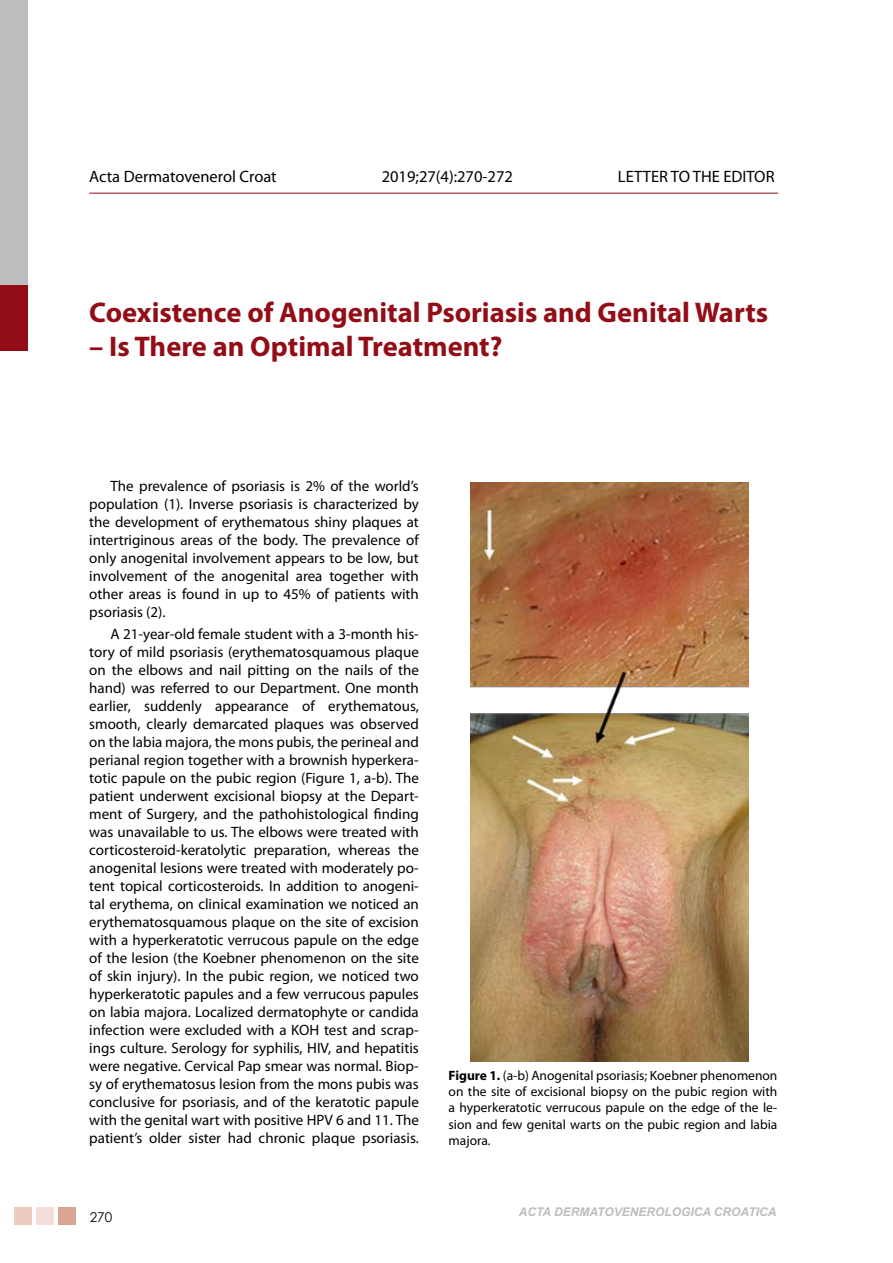
<style>
.page{position:relative;width:893px;height:1263px;background:#fff}
.page>*{position:absolute;margin:0;border:0;box-sizing:border-box;transform-origin:0 0}
.t1{font:700 28.5px "Myriad Pro";color:#930d17}
.t2{font:16.5px "Myriad Pro";color:#000}
.t3{font:15px/18px "Myriad Pro";color:#000;text-align:justify}
.t4{font:13.5px/16.2px "Myriad Pro";color:#000;text-align:justify}
.t5{font:13.5px "Century Gothic";color:#000}
.t6{font:italic 700 12px "Arial";color:#bcbdbe}
.s1{font-weight:700}
</style>
<div class="page">
<div style="left:0;top:0;width:28px;height:322px;background:#bcbdbe"></div>
<div style="left:0;top:285px;width:28px;height:66px;background:#930d17"></div>
<hr style="left:89px;top:193px;width:689px;height:1px;background:#930d17">
<div style="left:14px;top:1207px;width:18px;height:18px;background:#eacbbe"></div>
<div style="left:36px;top:1207px;width:18px;height:18px;background:#f3dfd7"></div>
<div style="left:59px;top:1207px;width:17px;height:18px;background:#d9a591"></div>
<img style="left:471px;top:482px;width:278px;height:579px">
<p class="t2" style="left:89px;top:167px;width:189px">Acta Dermatovenerol Croat</p>
<p class="t2" style="left:382px;top:167px;width:133px">2019;27(4):270-272</p>
<p class="t2" style="left:618px;top:167px;width:158px">LETTER TO THE EDITOR</p>
<h1 class="t1" style="left:89px;top:294px;width:680px">Coexistence of Anogenital Psoriasis and Genital Warts</h1>
<h1 class="t1" style="left:89px;top:328px;width:415px">– Is There an Optimal Treatment?</h1>
<p class="t3" style="left:89px;top:476px;width:331px;text-indent:21px">The prevalence of psoriasis is 2% of the world’s population (1). Inverse psoriasis is characterized by the development of erythematous shiny plaques at intertriginous areas of the body. The prevalence of only anogenital involvement appears to be low, but involvement of the anogenital area together with other areas is found in up to 45% of patients with psoriasis (2).</p>
<p class="t3" style="left:89px;top:625px;width:331px;text-indent:21px">A 21-year-old female student with a 3-month his&shy;tory of mild psoriasis (erythematosquamous plaque on the elbows and nail pitting on the nails of the hand) was referred to our Department. One month earlier, suddenly appearance of erythematous, smooth, clearly demarcated plaques was observed on the labia majora, the mons pubis, the perineal and perianal region together with a brownish hyperkera&shy;totic papule on the pubic region (Figure 1, a-b). The patient underwent excisional biopsy at the Depart&shy;ment of Surgery, and the pathohistological finding was unavailable to us. The elbows were treated with corticosteroid-keratolytic preparation, whereas the anogenital lesions were treated with moderately po&shy;tent topical corticosteroids. In addition to anogeni&shy;tal erythema, on clinical examination we noticed an erythematosquamous plaque on the site of excision with a hyperkeratotic verrucous papule on the edge of the lesion (the Koebner phenomenon on the site of skin injury). In the pubic region, we noticed two hyperkeratotic papules and a few verrucous papules on labia majora. Localized dermatophyte or candida infection were excluded with a KOH test and scrap&shy;ings culture. Serology for syphilis, HIV, and hepatitis were negative. Cervical Pap smear was normal. Biop&shy;sy of erythematosus lesion from the mons pubis was conclusive for psoriasis, and of the keratotic papule with the genital wart with positive HPV 6 and 11. The patient’s older sister had chronic plaque psoriasis.</p>
<p class="t5" style="left:90px;top:1207px;width:24px">270</p>
<p class="t4" style="left:449px;top:1067px;width:330px"><span class="s1">Figure 1.</span> (a-b) Anogenital psoriasis; Koebner phenomenon on the site of excisional biopsy on the pubic region with a hyperkeratotic verrucous papule on the edge of the le&shy;sion and few genital warts on the pubic region and labia majora.</p>
<p class="t6" style="left:519px;top:1204px;width:259px">ACTA DERMATOVENEROLOGICA CROATICA</p>
</div>
